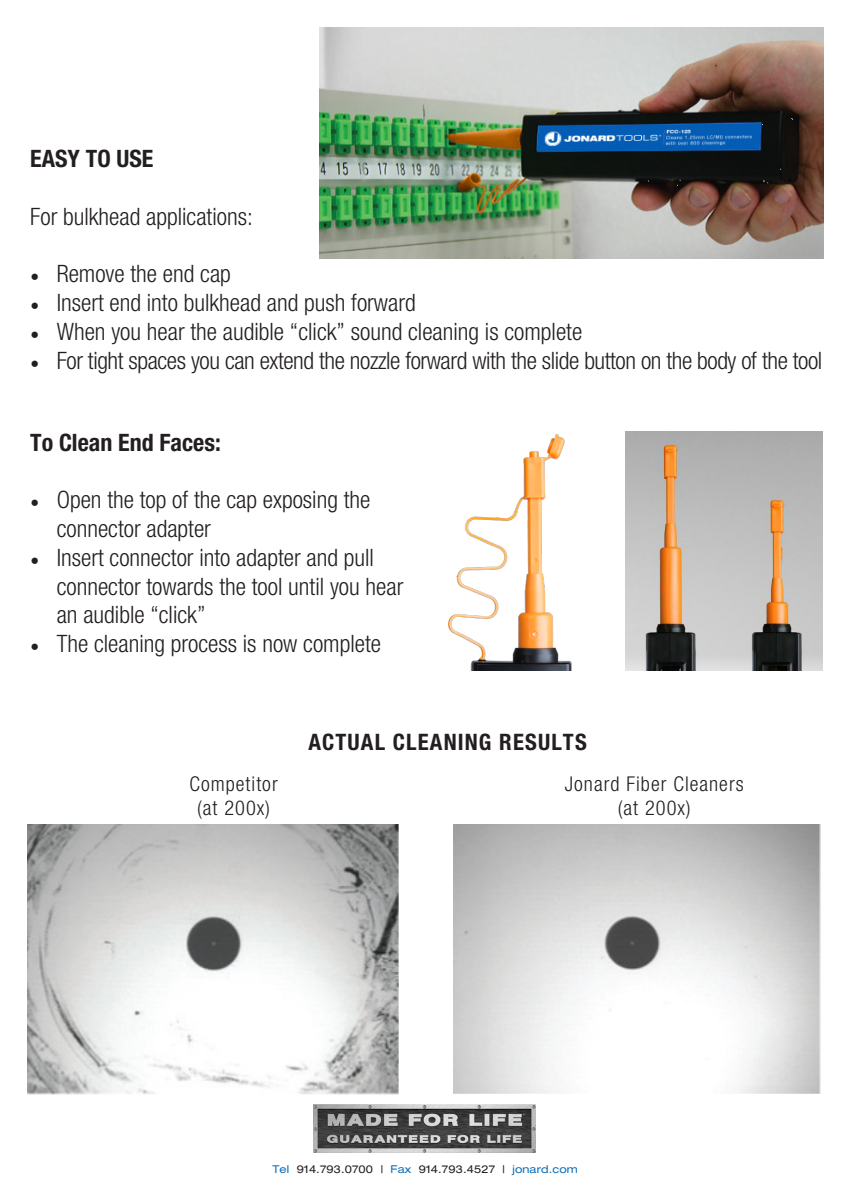
<style>
.page{position:relative;width:851px;height:1191px;background:#fff}
.page>*{position:absolute;margin:0;border:0;box-sizing:border-box;transform-origin:0 0}
.t1{font:300 condensed 24px/28.8px "Helvetica Neue";color:#231f20}
.t2{font:700 condensed 24px "Helvetica Neue";color:#231f20}
.t3{font:700 condensed 22.6px "Helvetica Neue";letter-spacing:.05em;color:#231f20}
.t4{font:300 condensed 20.4px "Helvetica Neue";letter-spacing:.05em;color:#231f20}
.t5{font:expanded 10.8px "Helvetica Neue";letter-spacing:.01em;color:#231f20}
.s1{font-family:"Minion Pro";font-weight:400;font-stretch:normal}
.s2{color:#0e6eb8}
</style>
<div class="page">
<img style="left:320px;top:28px;width:503px;height:230px">
<img style="left:28px;top:824px;width:370px;height:270px">
<img style="left:453px;top:824px;width:368px;height:269px">
<img style="left:448px;top:435px;width:124px;height:235px">
<img style="left:625px;top:432px;width:197px;height:238px">
<img style="left:313px;top:1104px;width:222px;height:48px">
<p class="t2" style="left:30px;top:144px;width:125px">EASY TO USE</p>
<p class="t1" style="left:30px;top:201px;width:224px">For bulkhead applications:</p>
<p class="t1" style="left:30px;top:259px;width:202px"><span class="s1">•</span> Remove the end cap</p>
<p class="t1" style="left:30px;top:288px;width:387px"><span class="s1">•</span> Insert end into bulkhead and push forward</p>
<p class="t1" style="left:30px;top:317px;width:553px"><span class="s1">•</span> When you hear the audible “click” sound cleaning is complete</p>
<p class="t1" style="left:30px;top:345px;width:793px"><span class="s1">•</span> For tight spaces you can extend the nozzle forward with the slide button on the body of the tool</p>
<p class="t2" style="left:30px;top:427px;width:192px">To Clean End Faces:</p>
<p class="t1" style="left:57px;top:485px;width:315px;text-indent:-26px"><span class="s1">•</span> Open the top of the cap exposing the connector adapter</p>
<p class="t1" style="left:57px;top:542px;width:348px;text-indent:-26px"><span class="s1">•</span> Insert connector into adapter and pull connector towards the tool until you hear an audible “click”</p>
<p class="t1" style="left:30px;top:629px;width:352px"><span class="s1">•</span> The cleaning process is now complete</p>
<p class="t4" style="left:189px;top:772px;width:90px">Competitor</p>
<p class="t4" style="left:197px;top:796px;width:74px">(at 200x)</p>
<p class="t3" style="left:308px;top:728px;width:280px">ACTUAL CLEANING RESULTS</p>
<p class="t4" style="left:565px;top:772px;width:180px">Jonard Fiber Cleaners</p>
<p class="t4" style="left:618px;top:796px;width:74px">(at 200x)</p>
<p class="t5" style="left:272px;top:1162px;width:307px"><span class="s2">Tel</span> 914.793.0700 | <span class="s2">Fax</span> 914.793.4527 | <span class="s2">jonard.com</span></p>
</div>
